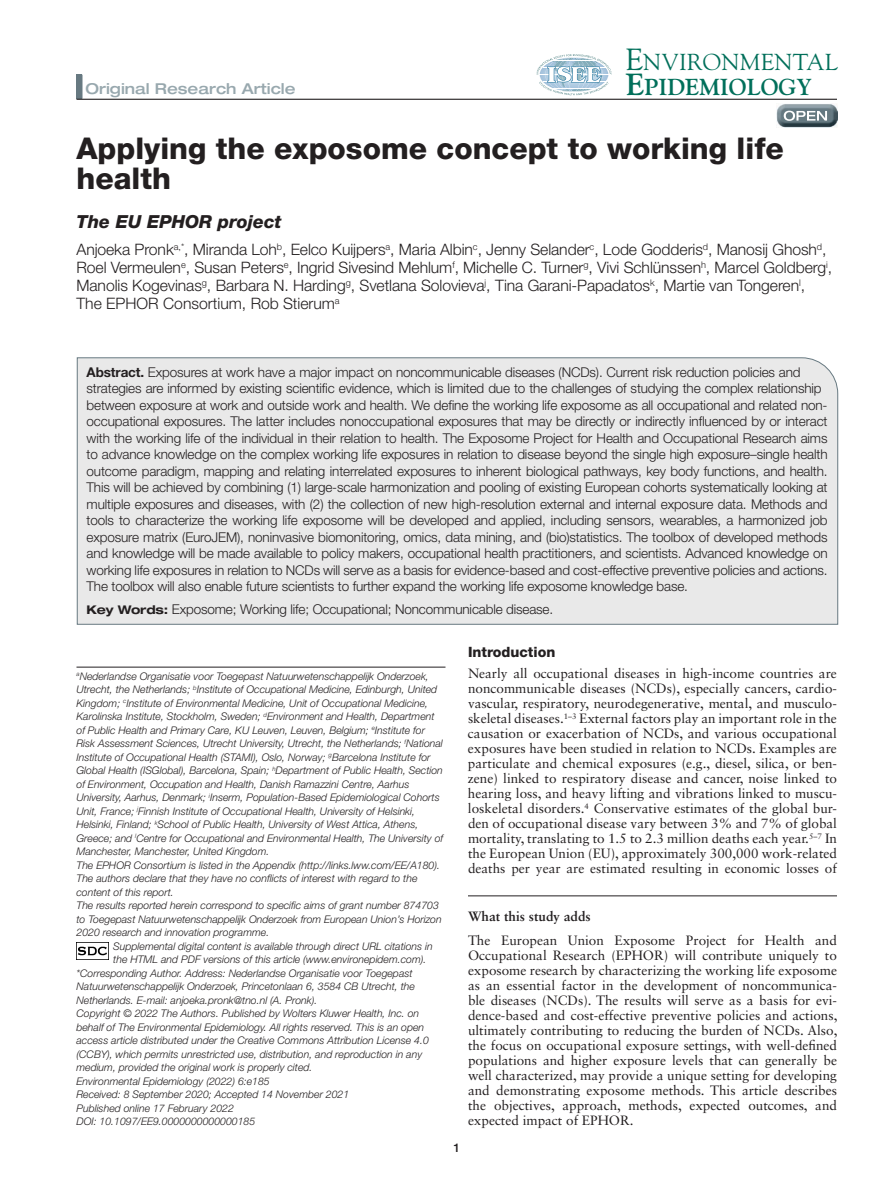
<style>
.page{position:relative;width:891px;height:1188px;background:#fff}
.page>*{position:absolute;margin:0;border:0;box-sizing:border-box;transform-origin:0 0}
.t1{font:800 30px/30px "Helvetica Neue LT Std";color:#231f20}
.t2{font:22.95px/25.2px "Goudy";letter-spacing:.01em;color:#016f5a}
.t3{font:italic 800 18px "Helvetica Neue LT Std";color:#231f20}
.t4{font:300 15.75px/18px "Helvetica Neue LT Std";letter-spacing:-.005em;color:#231f20}
.t5{font:500 expanded 15px "Helvetica Neue LT Std";color:#98a8ae}
.t6{font:800 14.25px "Helvetica Neue LT Std";color:#231f20}
.t7{font:300 13.5px/16.5px "Helvetica Neue LT Std";letter-spacing:-.01em;color:#231f20}
.t8{font:13.5px/15px "Sabon LT Std";color:#231f20;text-align:justify}
.t9{font:700 13.5px "Sabon LT Std";color:#231f20}
.t10{font:500 12px "Helvetica Neue LT Std";color:#231f20}
.t11{font:italic 300 10.5px/13.5px "Helvetica Neue LT Std";color:#231f20}
.s1{font-size:30.45px}
.s2{font-weight:700;font-size:30.45px}
.s3{font-weight:700}
.s4{font-weight:700;font-stretch:expanded;font-size:12px}
</style>
<div class="page">
<div style="left:76px;top:74px;width:6px;height:25px;background:#677981"></div>
<hr style="left:76px;top:99px;width:761px;height:1px;background:#231f20">
<img style="left:776px;top:104px;width:61px;height:24px">
<svg style="left:784px;top:111px;width:43px;height:10px"></svg>
<svg style="left:536px;top:54px;width:76px;height:41px"></svg>
<div style="left:76px;top:357px;width:762px;height:268px;background:#e9e9e9"></div>
<hr style="left:468px;top:896px;width:369px;height:1px;background:#231f20">
<img style="left:76px;top:942px;width:33px;height:17px">
<hr style="left:76px;top:667px;width:370px;height:1px;background:#231f20">
<h3 class="t5" style="left:86px;top:80px;width:212px">Original Research Article</h3>
<h2 class="t2" style="left:626px;top:49px;width:214px"><span class="s1">E</span>NVIRONMENTAL<br><span class="s2">E</span><span class="s3">PIDEMIOLOGY</span></h2>
<h1 class="t1" style="left:76px;top:134px;width:709px">Applying the exposome concept to working life health</h1>
<h3 class="t3" style="left:76px;top:211px;width:207px">The EU EPHOR project</h3>
<p class="t4" style="left:76px;top:240px;width:757px">Anjoeka Pronk<sup>a,*</sup>, Miranda Loh<sup>b</sup>, Eelco Kuijpers<sup>a</sup>, Maria Albin<sup>c</sup>, Jenny Selander<sup>c</sup>, Lode Godderis<sup>d</sup>, Manosij Ghosh<sup>d</sup>, Roel Vermeulen<sup>e</sup>, Susan Peters<sup>e</sup>, Ingrid Sivesind Mehlum<sup>f</sup>, Michelle C. Turner<sup>g</sup>, Vivi Schlünssen<sup>h</sup>, Marcel Goldberg<sup>i</sup>, Manolis Kogevinas<sup>g</sup>, Barbara N. Harding<sup>g</sup>, Svetlana Solovieva<sup>j</sup>, Tina Garani-Papadatos<sup>k</sup>, Martie van Tongeren<sup>l</sup>, The EPHOR Consortium, Rob Stierum<sup>a</sup></p>
<p class="t7" style="left:87px;top:363px;width:743px"><span class="s3">Abstract.</span> Exposures at work have a major impact on noncommunicable diseases (NCDs). Current risk reduction policies and strategies are informed by existing scientific evidence, which is limited due to the challenges of studying the complex relationship between exposure at work and outside work and health. We define the working life exposome as all occupational and related non&shy;occupational exposures. The latter includes nonoccupational exposures that may be directly or indirectly influenced by or interact with the working life of the individual in their relation to health. The Exposome Project for Health and Occupational Research aims to advance knowledge on the complex working life exposures in relation to disease beyond the single high exposure–single health outcome paradigm, mapping and relating interrelated exposures to inherent biological pathways, key body functions, and health.<br>This will be achieved by combining (1) large-scale harmonization and pooling of existing European cohorts systematically looking at multiple exposures and diseases, with (2) the collection of new high-resolution external and internal exposure data. Methods and tools to characterize the working life exposome will be developed and applied, including sensors, wearables, a harmonized job exposure matrix (EuroJEM), noninvasive biomonitoring, omics, data mining, and (bio)statistics. The toolbox of developed methods and knowledge will be made available to policy makers, occupational health practitioners, and scientists. Advanced knowledge on working life exposures in relation to NCDs will serve as a basis for evidence-based and cost-effective preventive policies and actions.<br>The toolbox will also enable future scientists to further expand the working life exposome knowledge base.</p>
<p class="t7" style="left:87px;top:600px;width:468px"><span class="s4">Key Words:</span> Exposome; Working life; Occupational; Noncommunicable disease.</p>
<p class="t11" style="left:76px;top:669px;width:368px"><sup>a</sup>Nederlandse Organisatie voor Toegepast Natuurwetenschappelijk Onderzoek, Utrecht, the Netherlands; <sup>b</sup>Institute of Occupational Medicine, Edinburgh, United Kingdom; <sup>c</sup>Institute of Environmental Medicine, Unit of Occupational Medicine, Karolinska Institute, Stockholm, Sweden; <sup>d</sup>Environment and Health, Department of Public Health and Primary Care, KU Leuven, Leuven, Belgium; <sup>e</sup>Institute for Risk Assessment Sciences, Utrecht University, Utrecht, the Netherlands; <sup>f</sup>National Institute of Occupational Health (STAMI), Oslo, Norway; <sup>g</sup>Barcelona Institute for Global Health (ISGlobal), Barcelona, Spain; <sup>h</sup>Department of Public Health, Section of Environment, Occupation and Health, Danish Ramazzini Centre, Aarhus University, Aarhus, Denmark; <sup>i</sup>Inserm, Population-Based Epidemiological Cohorts Unit, France; <sup>j</sup>Finnish Institute of Occupational Health, University of Helsinki, Helsinki, Finland; <sup>k</sup>School of Public Health, University of West Attica, Athens, Greece; and <sup>l</sup>Centre for Occupational and Environmental Health, The University of Manchester, Manchester, United Kingdom.<br>The EPHOR Consortium is listed in the Appendix (http://links.lww.com/EE/A180).<br>The authors declare that they have no conflicts of interest with regard to the content of this report.<br>The results reported herein correspond to specific aims of grant number 874703 to Toegepast Natuurwetenschappelijk Onderzoek from European Union’s Horizon 2020 research and innovation programme.</p>
<p class="t11" style="left:113px;top:939px;width:321px">Supplemental digital content is available through direct URL citations in</p>
<p class="t11" style="left:113px;top:952px;width:315px">the HTML and PDF versions of this article (www.environepidem.com).</p>
<p class="t11" style="left:76px;top:966px;width:338px">*Corresponding Author. Address: Nederlandse Organisatie voor Toegepast</p>
<p class="t11" style="left:76px;top:979px;width:340px">Natuurwetenschappelijk Onderzoek, Princetonlaan 6, 3584 CB Utrecht, the</p>
<p class="t11" style="left:76px;top:993px;width:242px">Netherlands. E-mail: anjoeka.pronk@tno.nl (A. Pronk).</p>
<p class="t11" style="left:76px;top:1006px;width:344px">Copyright © 2022 The Authors. Published by Wolters Kluwer Health, Inc. on</p>
<p class="t11" style="left:76px;top:1020px;width:349px">behalf of The Environmental Epidemiology. All rights reserved. This is an open</p>
<p class="t11" style="left:76px;top:1033px;width:354px">access article distributed under the Creative Commons Attribution License 4.0</p>
<p class="t11" style="left:76px;top:1047px;width:347px">(CCBY), which permits unrestricted use, distribution, and reproduction in any</p>
<p class="t11" style="left:76px;top:1060px;width:237px">medium, provided the original work is properly cited.</p>
<p class="t11" style="left:76px;top:1074px;width:195px">Environmental Epidemiology (2022) 6:e185</p>
<p class="t11" style="left:76px;top:1087px;width:274px">Received: 8 September 2020; Accepted 14 November 2021</p>
<p class="t11" style="left:76px;top:1101px;width:159px">Published online 17 February 2022</p>
<p class="t11" style="left:76px;top:1114px;width:180px">DOI: 10.1097/EE9.0000000000000185</p>
<p class="t10" style="left:453px;top:1140px;width:8px">1</p>
<h3 class="t6" style="left:468px;top:644px;width:89px">Introduction</h3>
<p class="t8" style="left:468px;top:666px;width:371px">Nearly all occupational diseases in high-income countries are noncommunicable diseases (NCDs), especially cancers, cardio&shy;vascular, respiratory, neurodegenerative, mental, and musculo&shy;skeletal diseases.<sup>1–3</sup> External factors play an important role in the causation or exacerbation of NCDs, and various occupational exposures have been studied in relation to NCDs. Examples are particulate and chemical exposures (e.g., diesel, silica, or ben&shy;zene) linked to respiratory disease and cancer, noise linked to hearing loss, and heavy lifting and vibrations linked to muscu&shy;loskeletal disorders.<sup>4</sup> Conservative estimates of the global bur&shy;den of occupational disease vary between 3% and 7% of global mortality, translating to 1.5 to 2.3 million deaths each year.<sup>5–7</sup> In the European Union (EU), approximately 300,000 work-related deaths per year are estimated resulting in economic losses of</p>
<p class="t9" style="left:468px;top:908px;width:124px">What this study adds</p>
<p class="t8" style="left:468px;top:933px;width:371px">The European Union Exposome Project for Health and Occupational Research (EPHOR) will contribute uniquely to exposome research by characterizing the working life exposome as an essential factor in the development of noncommunica&shy;ble diseases (NCDs). The results will serve as a basis for evi&shy;dence-based and cost-effective preventive policies and actions, ultimately contributing to reducing the burden of NCDs. Also, the focus on occupational exposure settings, with well-defined populations and higher exposure levels that can generally be well characterized, may provide a unique setting for developing and demonstrating exposome methods. This article describes the objectives, approach, methods, expected outcomes, and expected impact of EPHOR.</p>
</div>
